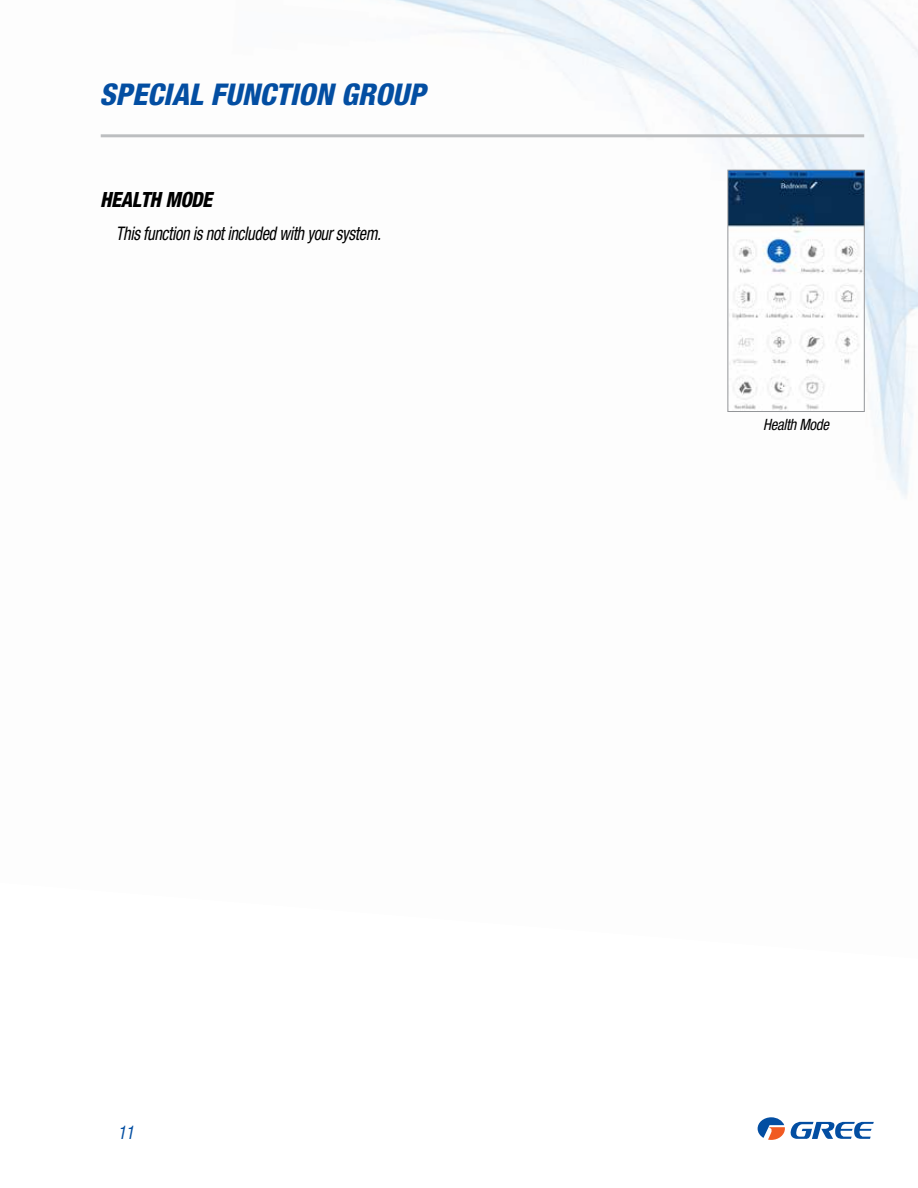
<style>
.page{position:relative;width:918px;height:1188px;background:#fff}
.page>*{position:absolute;margin:0;border:0;box-sizing:border-box;transform-origin:0 0}
.t1{font:italic 800 condensed 30px "Helvetica Neue";color:#034ea2}
.t2{font:italic 800 condensed 21px "Helvetica Neue";letter-spacing:-.02em;color:#000;scale:.94 1}
.t3{font:italic condensed 18.75px "Helvetica Neue";letter-spacing:-.02em;color:#000;scale:.87 1}
.t4{font:italic condensed 18.75px "Helvetica Neue";color:#034ea2;scale:.9 1}
.t5{font:italic condensed 15.6px "Helvetica Neue";letter-spacing:-.02em;color:#000;scale:.95 1}
</style>
<div class="page">
<img style="left:730px;top:172px;width:133px;height:238px">
<div style="left:728px;top:170px;width:137px;height:242px;border:1px solid #939598"></div>
<svg style="left:758px;top:1117px;width:116px;height:23px"></svg>
<hr style="left:101px;top:134px;width:763px;height:3px;background:#bcbec0">
<h1 class="t1" style="left:99px;top:76px;width:32px">SPECIAL</h1>
<h1 class="t1" style="left:211px;top:76px;width:17px">FUNCTION</h1>
<h1 class="t1" style="left:341px;top:76px;width:19px">GROUP</h1>
<p class="t2" style="left:100px;top:186px;width:121px">HEALTH MODE</p>
<p class="t3" style="left:116px;top:222px;width:304px">This function is not included with your system.</p>
<p class="t4" style="left:118px;top:1121px;width:19px">11</p>
<p class="t5" style="left:763px;top:416px;width:71px">Health Mode</p>
</div>
